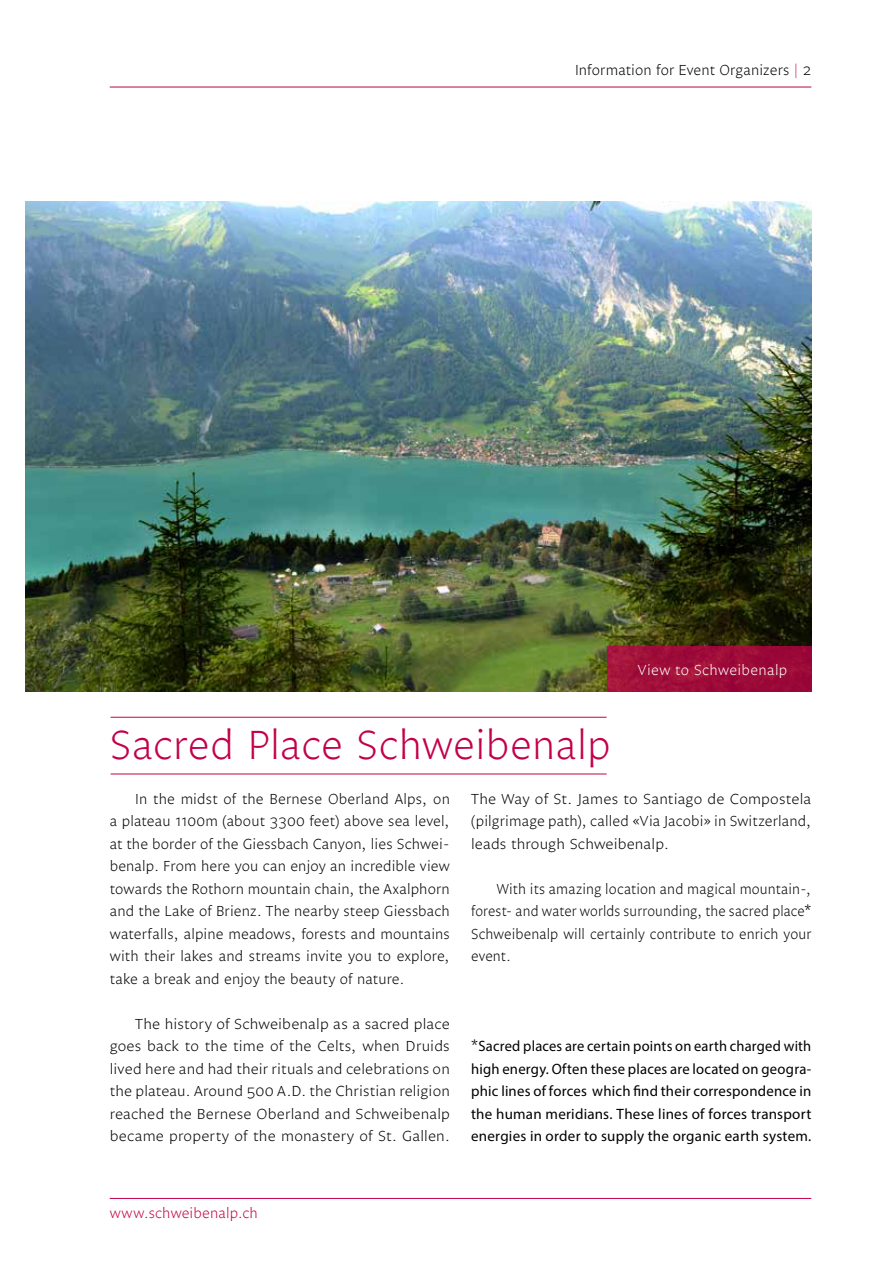
<style>
.page{position:relative;width:893px;height:1263px;background:#fff}
.page>*{position:absolute;margin:0;border:0;box-sizing:border-box;transform-origin:0 0}
.t1{font:300 42px "Legato OT";letter-spacing:.005em;color:#c3004a}
.t2{font:300 15px/22.5px "Legato OT";letter-spacing:.01em;color:#000;text-align:justify}
.t3{font:300 15px/22.5px "Legato OT";letter-spacing:.01em;color:#000;text-align:justify;scale:1.04 1}
.t4{font:15px/22.5px "Myriad Pro";letter-spacing:.015em;color:#000;text-align:justify}
.t5{font:300 15px/22.5px "Legato OT";letter-spacing:.01em;color:#000;text-align:justify;scale:.96 1}
.t6{font:300 15px "Legato OT";letter-spacing:.01em;color:#c3004a}
.t7{font:300 15px "Legato OT";letter-spacing:.025em;color:#fff}
.s1{color:#c3004a}
.s2{font-family:"Legato OT";font-weight:300}
</style>
<div class="page">
<hr style="left:110px;top:1198px;width:701px;height:1px;background:#c3004a">
<hr style="left:110px;top:87px;width:701px;height:1px;background:#c3004a">
<img style="left:26px;top:202px;width:785px;height:489px">
<div style="left:607px;top:646px;width:204px;height:45px;background:linear-gradient(to right,#a5143c,#990637)"></div>
<hr style="left:111px;top:774px;width:496px;height:1px;background:#c3004a">
<hr style="left:111px;top:717px;width:496px;height:1px;background:#c3004a">
<p class="t2" style="left:575px;top:59px;width:238px">Information for Event Organizers <span class="s1">|</span> 2</p>
<p class="t7" style="left:638px;top:661px;width:151px">View to Schweibenalp</p>
<h1 class="t1" style="left:110px;top:721px;width:503px">Sacred Place Schweibenalp</h1>
<p class="t2" style="left:110px;top:788px;width:342px;text-indent:26px">In the midst of the Bernese Oberland Alps, on a plateau 1100m (about 3300 feet) above sea level, at the border of the Giessbach Canyon, lies Schwei&shy;benalp. From here you can enjoy an incredible view towards the Rothorn mountain chain, the Axalphorn and the Lake of Brienz. The nearby steep Giessbach waterfalls, alpine meadows, forests and mountains with their lakes and streams invite you to explore, take a break and enjoy the beauty of nature.</p>
<p class="t3" style="left:110px;top:1013px;width:329px;text-indent:26px">The history of Schweibenalp as a sacred place goes back to the time of the Celts, when Druids lived here and had their rituals and celebrations on the plateau. Around 500 A.D. the Christian religion reached the Bernese Oberland and Schweibenalp became property of the monastery of St. Gallen.</p>
<p class="t3" style="left:471px;top:788px;width:329px">The Way of St. James to Santiago de Compostela (pilgrimage path), called «Via Jacobi» in Switzerland, leads through Schweibenalp.</p>
<p class="t5" style="left:471px;top:878px;width:356px;text-indent:26px">With its amazing location and magical mountain-, forest- and water worlds surrounding, the sacred place* Schweibenalp will certainly contribute to enrich your event.</p>
<p class="t4" style="left:471px;top:1035px;width:342px"><span class="s2">*</span>Sacred places are certain points on earth charged with high energy. Often these places are located on geogra&shy;phic lines of forces which find their correspondence in the human meridians. These lines of forces transport energies in order to supply the organic earth system.</p>
<p class="t6" style="left:110px;top:1205px;width:150px">www.schweibenalp.ch</p>
</div>
